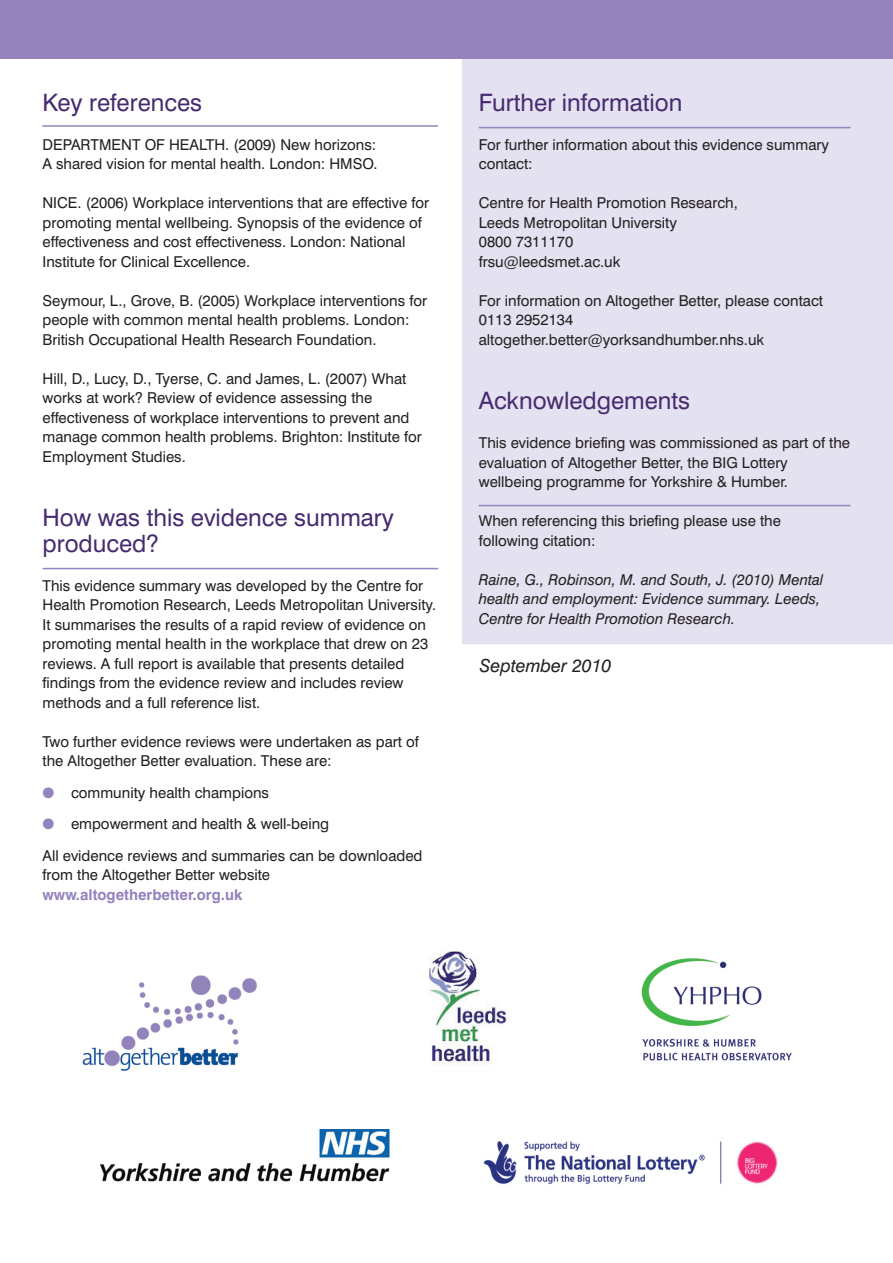
<style>
.page{position:relative;width:893px;height:1263px;background:#fff}
.page>*{position:absolute;margin:0;border:0;box-sizing:border-box;transform-origin:0 0}
.t1{font:24px/25.5px "Swiss 721 BT";color:#462b70}
.t2{font:italic 18px "Swiss 721 BT";color:#231f20}
.t3{font:15px/19.5px "Swiss 721 BT";color:#231f20}
.t4{font:italic 15px/19.5px "Swiss 721 BT";color:#231f20}
.t5{font:700 15px "Swiss 721 BT";color:#9483bd}
</style>
<div class="page">
<div style="left:0;top:0;width:893px;height:59px;background:#9483bd"></div>
<div style="left:462px;top:59px;width:431px;height:585px;background:#e4e1f0"></div>
<hr style="left:42px;top:125px;width:396px;height:2px;background:#9483bd">
<hr style="left:43px;top:568px;width:395px;height:1px;background:#9483bd">
<hr style="left:479px;top:127px;width:371px;height:1px;background:#9483bd">
<hr style="left:479px;top:505px;width:371px;height:1px;background:#9483bd">
<img style="left:429px;top:951px;width:78px;height:113px">
<img style="left:641px;top:958px;width:151px;height:103px">
<img style="left:101px;top:1129px;width:288px;height:53px">
<img style="left:483px;top:1141px;width:295px;height:43px">
<img style="left:82px;top:975px;width:175px;height:96px">
<h1 class="t1" style="left:43px;top:89px;width:161px">Key references</h1>
<p class="t3" style="left:43px;top:135px;width:337px">DEPARTMENT OF HEALTH. (2009) New horizons:<br>A shared vision for mental health. London: HMSO.</p>
<p class="t3" style="left:43px;top:193px;width:388px">NICE. (2006) Workplace interventions that are effective for promoting mental wellbeing. Synopsis of the evidence of effectiveness and cost effectiveness. London: National Institute for Clinical Excellence.</p>
<p class="t3" style="left:43px;top:291px;width:386px">Seymour, L., Grove, B. (2005) Workplace interventions for people with common mental health problems. London:<br>British Occupational Health Research Foundation.</p>
<p class="t3" style="left:43px;top:369px;width:381px">Hill, D., Lucy, D., Tyerse, C. and James, L. (2007) What works at work? Review of evidence assessing the effectiveness of workplace interventions to prevent and manage common health problems. Brighton: Institute for Employment Studies.</p>
<h1 class="t1" style="left:43px;top:505px;width:353px">How was this evidence summary produced?</h1>
<p class="t3" style="left:43px;top:576px;width:395px">This evidence summary was developed by the Centre for Health Promotion Research, Leeds Metropolitan University.<br>It summarises the results of a rapid review of evidence on promoting mental health in the workplace that drew on 23 reviews. A full report is available that presents detailed findings from the evidence review and includes review methods and a full reference list.</p>
<p class="t3" style="left:43px;top:732px;width:378px">Two further evidence reviews were undertaken as part of the Altogether Better evaluation. These are:</p>
<p class="t3" style="left:71px;top:783px;width:200px">community health champions</p>
<p class="t3" style="left:71px;top:814px;width:260px">empowerment and health &amp; well-being</p>
<p class="t3" style="left:43px;top:846px;width:381px">All evidence reviews and summaries can be downloaded</p>
<p class="t3" style="left:43px;top:865px;width:229px">from the Altogether Better website</p>
<p class="t5" style="left:43px;top:885px;width:201px">www.altogetherbetter.org.uk</p>
<h1 class="t1" style="left:479px;top:89px;width:205px">Further information</h1>
<p class="t3" style="left:479px;top:135px;width:352px">For further information about this evidence summary contact:</p>
<p class="t3" style="left:479px;top:193px;width:261px">Centre for Health Promotion Research,<br>Leeds Metropolitan University<br>0800 7311170<br>frsu@leedsmet.ac.uk</p>
<p class="t3" style="left:479px;top:291px;width:346px">For information on Altogether Better, please contact<br>0113 2952134 altogether.better@yorksandhumber.nhs.uk</p>
<h1 class="t1" style="left:479px;top:388px;width:213px">Acknowledgements</h1>
<p class="t3" style="left:479px;top:433px;width:373px">This evidence briefing was commissioned as part of the evaluation of Altogether Better, the BIG Lottery wellbeing programme for Yorkshire &amp; Humber.</p>
<p class="t3" style="left:479px;top:511px;width:304px">When referencing this briefing please use the following citation:</p>
<p class="t4" style="left:479px;top:570px;width:346px">Raine, G., Robinson, M. and South, J. (2010) Mental health and employment: Evidence summary. Leeds,<br>Centre for Health Promotion Research.</p>
<p class="t2" style="left:480px;top:654px;width:133px">September 2010</p>
</div>
